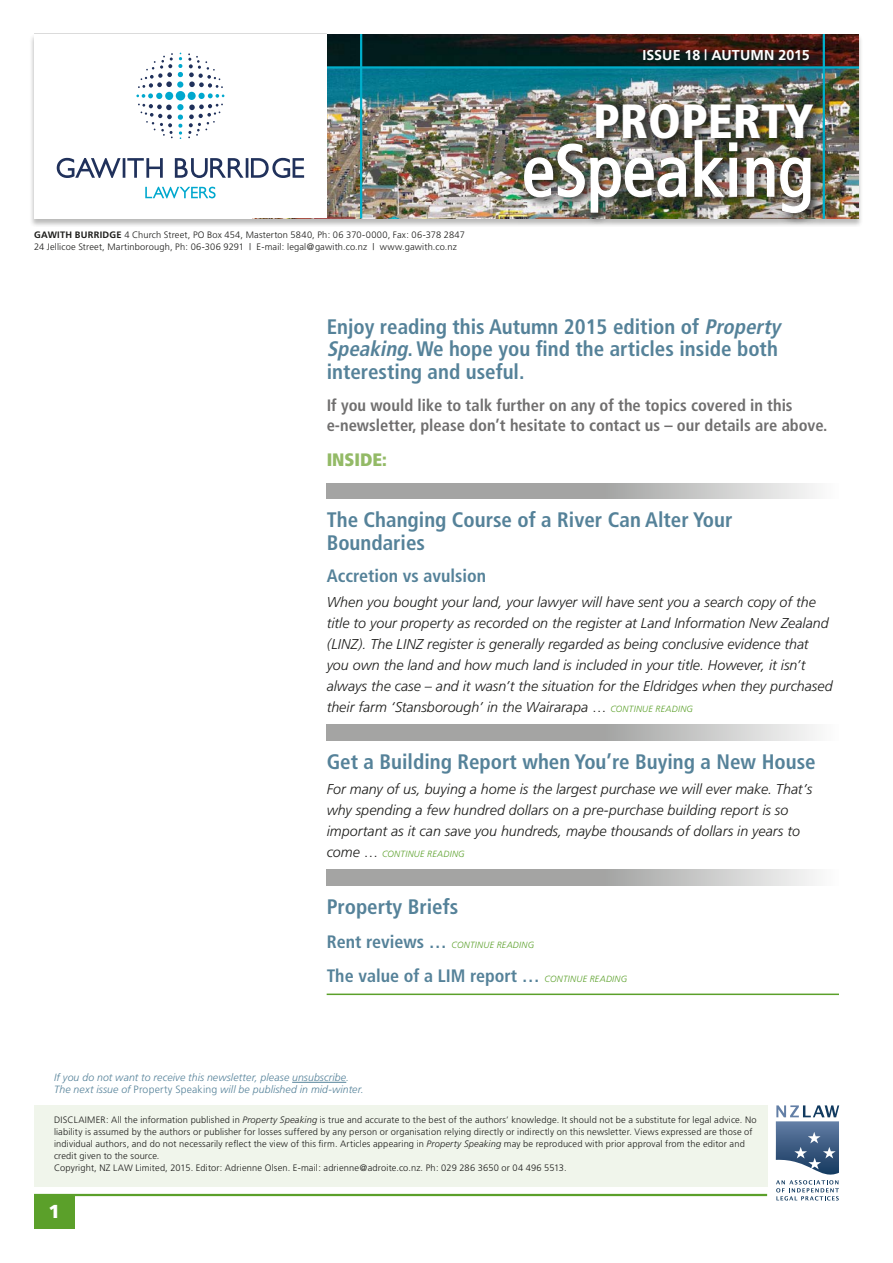
<style>
.page{position:relative;width:893px;height:1263px;background:#fff}
.page>*{position:absolute;margin:0;border:0;box-sizing:border-box;transform-origin:0 0}
.t1{font:condensed 73.5px "Frutiger";color:#fff}
.t2{font:900 condensed 48px "Frutiger";color:#fff}
.Head_1_front{font:700 condensed 21px/22.5px "Frutiger";color:#558299}
.t3{font:900 18.75px "Frutiger";color:#fff}
.Head_2{font:700 condensed 18px "Frutiger";color:#558299}
.Sub_Heading{font:900 condensed 18px "Frutiger";color:#93ba66}
.Head_3_front{font:700 condensed 16.5px/19.5px "Frutiger";color:#706f6f}
.body_text{font:italic 300 14.25px/21px "Frutiger";color:#1d1d1b}
.t4{font:700 14.25px "Frutiger";letter-spacing:.01em;color:#fff}
.body_text-2{font:italic 300 10.5px "Frutiger";letter-spacing:.01em;color:#558299}
.Address_Line{font:300 9.3px/12px "Frutiger";letter-spacing:.015em;color:#1d1d1b}
.Head_2-2{font:italic 300 9px "Frutiger";letter-spacing:.03em;color:#5ba02a}
.body_text-3{font:italic 300 9px "Frutiger";letter-spacing:.03em;color:#5ba02a}
.s1{font-weight:700}
.s2{font-style:italic}
.s3{font-style:normal}
.s4{font-size:9px;color:#5ba02a}
.s5{font-size:14.25px;color:#1d1d1b}
.s6{font-style:normal;font-size:14.25px;color:#1d1d1b}
.s7{font-weight:700;font-style:normal;font-stretch:condensed;font-size:18px;color:#558299}
.s8{font-weight:300;font-style:italic;font-stretch:normal;font-size:9px;color:#5ba02a}
</style>
<div class="page">
<div style="left:29px;top:34px;width:835px;height:193px;background:#1d1d1b;opacity:.3"></div>
<img style="left:327px;top:34px;width:532px;height:184px">
<hr style="left:360px;top:34px;width:2px;height:184px;background:#00afcb">
<hr style="left:823px;top:34px;width:2px;height:185px;background:#00afcb">
<hr style="left:34px;top:66px;width:825px;height:3px;background:#00afcb">
<div style="left:34px;top:34px;width:293px;height:184px;background:#fff"></div>
<img style="left:518px;top:98px;width:307px;height:127px">
<img style="left:523px;top:143px;width:164px;height:70px">
<img style="left:694px;top:139px;width:44px;height:58px">
<img style="left:746px;top:157px;width:65px;height:57px">
<div style="left:34px;top:1106px;width:733px;height:81px;background:#f0f5eb"></div>
<hr style="left:34px;top:1194px;width:733px;height:2px;background:#5ba02a">
<div style="left:34px;top:1194px;width:40px;height:35px;background:#5ba02a"></div>
<hr style="left:292px;top:1082px;width:54px;height:1px;background:#558299">
<svg style="left:776px;top:1105px;width:63px;height:95px"></svg>
<svg style="left:327px;top:483px;width:488px;height:16px;background:#b5b5b4"></svg>
<svg style="left:327px;top:725px;width:488px;height:15px;background:#b5b5b4"></svg>
<svg style="left:327px;top:870px;width:488px;height:15px;background:#b5b5b4"></svg>
<hr style="left:327px;top:993px;width:512px;height:2px;background:#5ba02a">
<svg style="left:57px;top:158px;width:247px;height:20px"></svg>
<svg style="left:145px;top:187px;width:71px;height:11px"></svg>
<svg style="left:136px;top:53px;width:88px;height:86px"></svg>
<div style="left:176px;top:91px;width:9px;height:10px;background:#00a8ce;border-radius:50%"></div>
<div style="left:177px;top:81px;width:6px;height:7px;background:#00a8ce;border-radius:50%"></div>
<div style="left:177px;top:104px;width:7px;height:6px;background:#00a8ce;border-radius:50%"></div>
<h3 class="t4" style="left:642px;top:47px;width:169px">ISSUE 18 | AUTUMN 2015</h3>
<p class="Address_Line" style="left:34px;top:229px;width:432px"><span class="s1">GAWITH BURRIDGE</span> 4 Church Street, PO Box 454, Masterton 5840, Ph: 06 370-0000, Fax: 06-378 2847<br>24 Jellicoe Street, Martinborough, Ph: 06-306 9291 | E-mail: legal@gawith.co.nz | www.gawith.co.nz</p>
<h2 class="t2" style="left:593px;top:92px;width:222px">PROPERTY</h2>
<h1 class="t1" style="left:522px;top:128px;width:293px">eSpeaking</h1>
<p class="Head_1_front" style="left:327px;top:315px;width:460px">Enjoy reading this Autumn 2015 edition of <span class="s2">Property<br>Speaking</span>. We hope you find the articles inside both interesting and useful.</p>
<p class="Head_3_front" style="left:327px;top:396px;width:502px">If you would like to talk further on any of the topics covered in this e-newsletter, please don’t hesitate to contact us – our details are above.</p>
<p class="Sub_Heading" style="left:327px;top:449px;width:62px">INSIDE:</p>
<p class="Head_1_front" style="left:327px;top:509px;width:407px">The Changing Course of a River Can Alter Your<br>Boundaries</p>
<p class="Head_2" style="left:327px;top:565px;width:161px">Accretion vs avulsion</p>
<p class="body_text" style="left:327px;top:592px;width:508px">When you bought your land, your lawyer will have sent you a search copy of the title to your property as recorded on the register at Land Information New Zealand (LINZ). The LINZ register is generally regarded as being conclusive evidence that you own the land and how much land is included in your title. However, it isn’t always the case – and it wasn’t the situation for the Eldridges when they purchased their farm ‘Stansborough’ in the Wairarapa <span class="s3">…</span> <span class="s4">CONTINUE READING</span></p>
<p class="Head_1_front" style="left:327px;top:750px;width:491px">Get a Building Report when You’re Buying a New House</p>
<p class="body_text" style="left:327px;top:779px;width:487px">For many of us, buying a home is the largest purchase we will ever make. That’s why spending a few hundred dollars on a pre-purchase building report is so important as it can save you hundreds, maybe thousands of dollars in years to</p>
<p class="body_text-3" style="left:327px;top:849px;width:140px"><span class="s5">come</span> <span class="s6">…</span> CONTINUE READING</p>
<p class="Head_1_front" style="left:327px;top:895px;width:133px">Property Briefs</p>
<p class="Head_2-2" style="left:327px;top:939px;width:209px"><span class="s7">Rent reviews …</span> CONTINUE READING</p>
<p class="Head_2" style="left:327px;top:965px;width:302px">The value of a LIM report … <span class="s8">CONTINUE READING</span></p>
<p class="body_text-2" style="left:54px;top:1071px;width:297px">If you do not want to receive this newsletter, please unsubscribe.</p>
<p class="body_text-2" style="left:54px;top:1083px;width:311px">The next issue of <span class="s3">Property Speaking</span> will be published in mid-winter.</p>
<p class="Address_Line" style="left:54px;top:1113px;width:704px">DISCLAIMER: All the information published in <span class="s2">Property Speaking</span> is true and accurate to the best of the authors’ knowledge. It should not be a substitute for legal advice. No liability is assumed by the authors or publisher for losses suffered by any person or organisation relying directly or indirectly on this newsletter. Views expressed are those of individual authors, and do not necessarily reflect the view of this firm. Articles appearing in <span class="s2">Property Speaking</span> may be reproduced with prior approval from the editor and credit given to the source.<br>Copyright, NZ LAW Limited, 2015. Editor: Adrienne Olsen. E-mail: adrienne@adroite.co.nz. Ph: 029 286 3650 or 04 496 5513.</p>
<h3 class="t3" style="left:48px;top:1200px;width:13px">1</h3>
</div>
